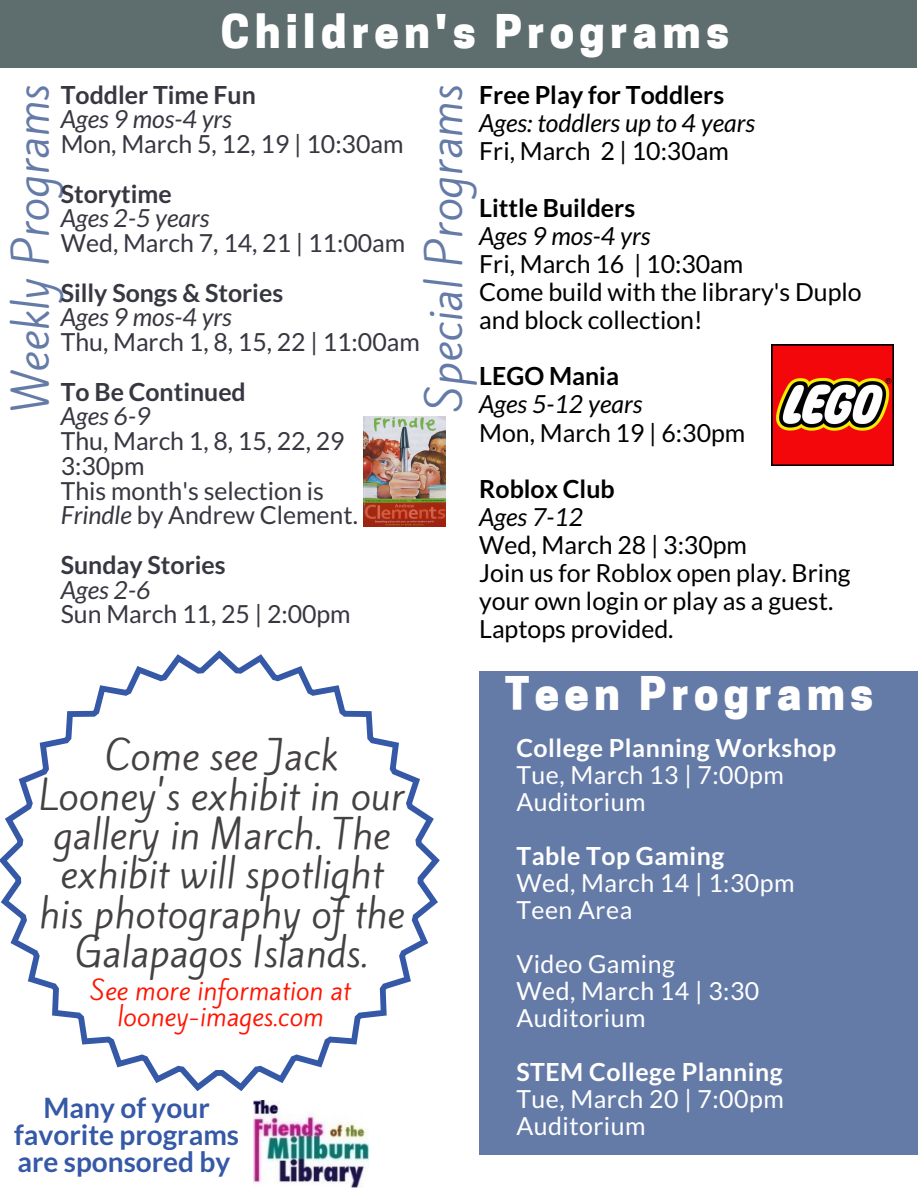
<style>
.page{position:relative;width:918px;height:1188px;background:#fff}
.page>*{position:absolute;margin:0;border:0;box-sizing:border-box;transform-origin:0 0}
.t1{font:800 43.65px "Cooper Hewitt";letter-spacing:.12em;color:#fff}
.t2{font:43.65px "Kite One";color:#657ba7}
.t3{font:37.35px/39.3px "Kite One";color:#444143;text-align:center}
.t4{font:700 28.05px/27px "Lato";color:#3558a7;text-align:center}
.t5{font:24.9px/28.2px "Lato";color:#000}
.t6{font:24.9px/24.8px "Lato";color:#373741}
.t7{font:24.9px/27px "Lato";letter-spacing:.02em;color:#fff}
.t8{font:700 24.9px "Lato";color:#373741}
.t9{font:italic 24.9px "Lato";color:#000}
.t10{font:700 24.9px "Lato";letter-spacing:.02em;color:#fff}
.t11{font:italic 24.9px "Lato";color:#373741}
.t12{font:700 24.9px "Lato";color:#000}
.t13{font:24.9px/25.8px "Kite One";color:#ff1400;text-align:center}
.s1{font-style:italic}
</style>
<div class="page">
<div style="left:0;top:0;width:917px;height:67px;background:#5e6d6d"></div>
<div style="left:479px;top:672px;width:439px;height:483px;background:#657ba7"></div>
<img style="left:253px;top:1100px;width:116px;height:88px">
<img style="left:772px;top:344px;width:121px;height:122px">
<svg style="left:0;top:650px;width:440px;height:441px"></svg>
<img style="left:363px;top:416px;width:83px;height:110px">
<h1 class="t1" style="left:221px;top:15px;width:510px">Children's Programs</h1>
<p class="t12" style="left:479px;top:80px;width:247px">Free Play for Toddlers</p>
<p class="t9" style="left:479px;top:108px;width:277px">Ages: toddlers up to 4 years</p>
<p class="t5" style="left:479px;top:137px;width:251px">Fri, March 2 | 10:30am</p>
<p class="t12" style="left:479px;top:192px;width:157px">Little Builders</p>
<p class="t9" style="left:479px;top:220px;width:173px">Ages 9 mos-4 yrs</p>
<p class="t5" style="left:479px;top:249px;width:384px">Fri, March 16 | 10:30am<br>Come build with the library's Duplo and block collection!</p>
<p class="t12" style="left:479px;top:361px;width:141px">LEGO Mania</p>
<p class="t9" style="left:479px;top:389px;width:165px">Ages 5-12 years</p>
<p class="t5" style="left:479px;top:418px;width:268px">Mon, March 19 | 6:30pm</p>
<p class="t12" style="left:479px;top:473px;width:137px">Roblox Club</p>
<p class="t9" style="left:479px;top:501px;width:106px">Ages 7-12</p>
<p class="t5" style="left:479px;top:530px;width:373px">Wed, March 28 | 3:30pm<br>Join us for Roblox open play. Bring your own login or play as a guest.<br>Laptops provided.</p>
<p class="t8" style="left:61px;top:79px;width:197px">Toddler Time Fun</p>
<p class="t11" style="left:61px;top:104px;width:173px">Ages 9 mos-4 yrs</p>
<p class="t6" style="left:61px;top:131px;width:344px">Mon, March 5, 12, 19 | 10:30am</p>
<p class="t8" style="left:61px;top:178px;width:113px">Storytime</p>
<p class="t11" style="left:61px;top:203px;width:150px">Ages 2-5 years</p>
<p class="t6" style="left:61px;top:230px;width:346px">Wed, March 7, 14, 21 | 11:00am</p>
<p class="t8" style="left:61px;top:277px;width:224px">Silly Songs &amp; Stories</p>
<p class="t11" style="left:61px;top:302px;width:173px">Ages 9 mos-4 yrs</p>
<p class="t6" style="left:61px;top:329px;width:361px">Thu, March 1, 8, 15, 22 | 11:00am</p>
<p class="t8" style="left:61px;top:376px;width:187px">To Be Continued</p>
<p class="t11" style="left:61px;top:401px;width:91px">Ages 6-9</p>
<p class="t6" style="left:61px;top:428px;width:299px">Thu, March 1, 8, 15, 22, 29<br>3:30pm<br>This month's selection is<br><span class="s1">Frindle</span> by Andrew Clement.</p>
<p class="t8" style="left:61px;top:549px;width:167px">Sunday Stories</p>
<p class="t11" style="left:61px;top:574px;width:91px">Ages 2-6</p>
<p class="t6" style="left:61px;top:601px;width:291px">Sun March 11, 25 | 2:00pm</p>
<h1 class="t2" style="left:1px;top:413px;width:331px;rotate:-90deg">Weekly Programs</h1>
<h1 class="t2" style="left:414px;top:412px;width:329px;rotate:-90deg">Special Programs</h1>
<h2 class="t3" style="left:39px;top:737px;width:367px">Come see Jack<br>Looney's exhibit in our gallery in March. The exhibit will spotlight his photography of the<br>Galapagos Islands.</h2>
<p class="t13" style="left:90px;top:978px;width:262px">See more information at looney-images.com</p>
<p class="t4" style="left:14px;top:1093px;width:226px">Many of your favorite programs are sponsored by</p>
<h1 class="t1" style="left:505px;top:678px;width:370px">Teen Programs</h1>
<p class="t10" style="left:516px;top:733px;width:321px">College Planning Workshop</p>
<p class="t7" style="left:516px;top:761px;width:269px">Tue, March 13 | 7:00pm<br>Auditorium</p>
<p class="t10" style="left:516px;top:841px;width:209px">Table Top Gaming</p>
<p class="t7" style="left:516px;top:869px;width:280px">Wed, March 14 | 1:30pm<br>Teen Area</p>
<p class="t7" style="left:516px;top:950px;width:245px">Video Gaming<br>Wed, March 14 | 3:30<br>Auditorium</p>
<p class="t10" style="left:516px;top:1057px;width:268px">STEM College Planning</p>
<p class="t7" style="left:516px;top:1085px;width:269px">Tue, March 20 | 7:00pm<br>Auditorium</p>
</div>
